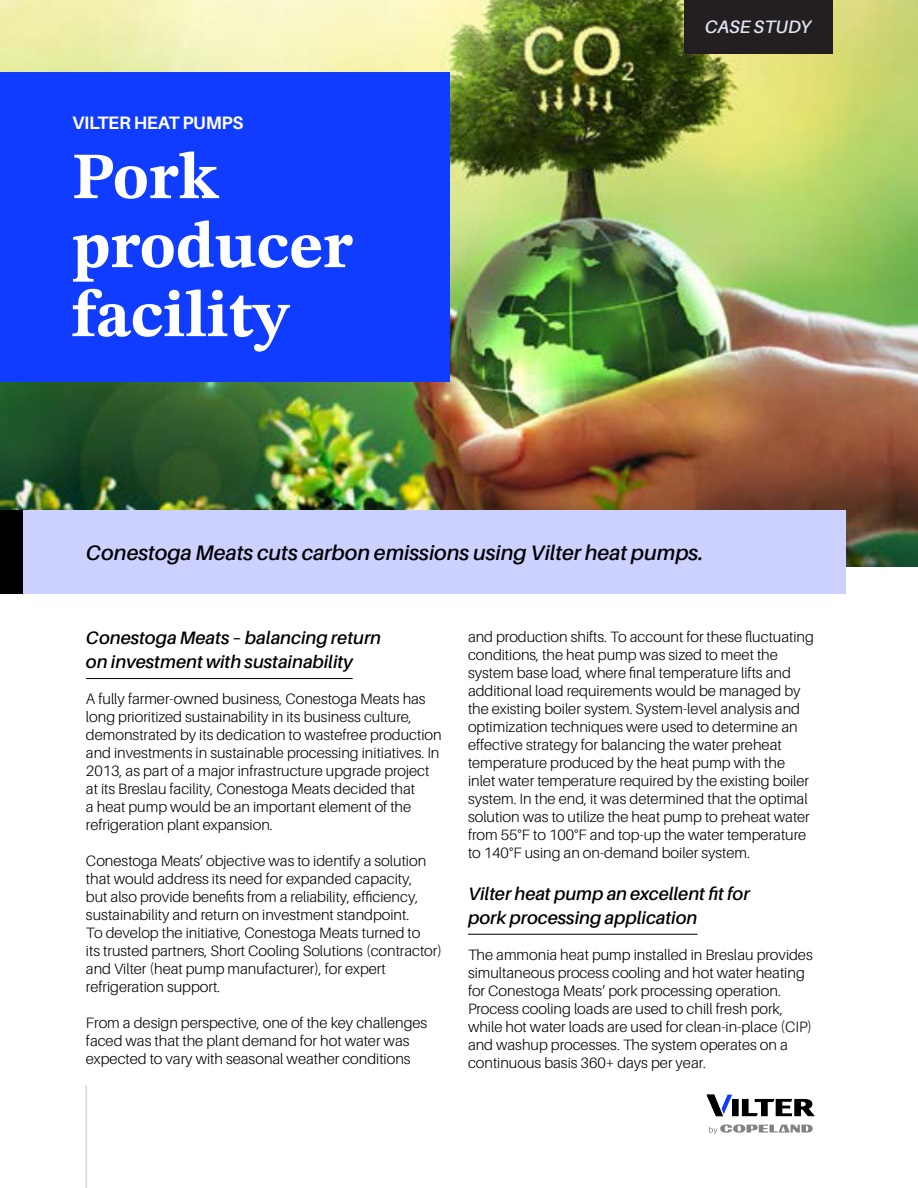
<style>
.page{position:relative;width:918px;height:1188px;background:#fff}
.page>*{position:absolute;margin:0;border:0;box-sizing:border-box;transform-origin:0 0}
.Headline{font:66px/69px "STIX Two Text";color:#fff}
.Long_Form_Section_Header{font:italic 600 21px "Aileron";color:#000}
.Subhead_2{font:italic 600 18px/24px "Aileron";color:#000}
.Headline-2{font:700 18px "Aileron";letter-spacing:-.015em;color:#fff}
.Long_Form_Section_Header-2{font:italic 600 18px "Aileron";color:#e1e3f3}
.Body{font:300 15px/18px "Aileron";color:#000}
</style>
<div class="page">
<svg style="left:707px;top:1095px;width:108px;height:21px"></svg>
<svg style="left:709px;top:1124px;width:104px;height:10px"></svg>
<hr style="left:86px;top:1085px;width:1px;height:103px;background:#d9d9d9">
<img style="left:0;top:0;width:918px;height:567px">
<div style="left:0;top:510px;width:846px;height:84px;background:#ccd1ff"></div>
<div style="left:0;top:72px;width:450px;height:310px;background:#0f3cff"></div>
<hr style="left:86px;top:678px;width:267px;height:1px;background:#000">
<hr style="left:468px;top:934px;width:229px;height:1px;background:#000">
<div style="left:684px;top:0;width:148px;height:54px;background:#231f20"></div>
<div style="left:0;top:510px;width:22px;height:84px;background:#000"></div>
<p class="Headline-2" style="left:72px;top:113px;width:173px">VILTER HEAT PUMPS</p>
<p class="Headline" style="left:72px;top:141px;width:282px">Pork producer facility</p>
<p class="Long_Form_Section_Header-2" style="left:705px;top:17px;width:108px">CASE STUDY</p>
<p class="Long_Form_Section_Header" style="left:86px;top:541px;width:619px">Conestoga Meats cuts carbon emissions using Vilter heat pumps.</p>
<p class="Subhead_2" style="left:86px;top:626px;width:297px">Conestoga Meats – balancing return on investment with sustainability</p>
<p class="Body" style="left:86px;top:690px;width:357px">A fully farmer-owned business, Conestoga Meats has long prioritized sustainability in its business culture, demonstrated by its dedication to wastefree production and investments in sustainable processing initiatives. In 2013, as part of a major infrastructure upgrade project at its Breslau facility, Conestoga Meats decided that<br>a heat pump would be an important element of the refrigeration plant expansion.</p>
<p class="Body" style="left:86px;top:852px;width:358px">Conestoga Meats’ objective was to identify a solution that would address its need for expanded capacity,<br>but also provide benefits from a reliability, efficiency, sustainability and return on investment standpoint.<br>To develop the initiative, Conestoga Meats turned to<br>its trusted partners, Short Cooling Solutions (contractor) and Vilter (heat pump manufacturer), for expert refrigeration support.</p>
<p class="Body" style="left:86px;top:1014px;width:343px">From a design perspective, one of the key challenges faced was that the plant demand for hot water was expected to vary with seasonal weather conditions</p>
<p class="Body" style="left:468px;top:628px;width:347px">and production shifts. To account for these fluctuating conditions, the heat pump was sized to meet the system base load, where final temperature lifts and additional load requirements would be managed by the existing boiler system. System-level analysis and optimization techniques were used to determine an effective strategy for balancing the water preheat temperature produced by the heat pump with the inlet water temperature required by the existing boiler system. In the end, it was determined that the optimal solution was to utilize the heat pump to preheat water from 55°F to 100°F and top-up the water temperature to 140°F using an on-demand boiler system.</p>
<p class="Subhead_2" style="left:468px;top:881px;width:283px">Vilter heat pump an excellent fit for pork processing application</p>
<p class="Body" style="left:468px;top:946px;width:346px">The ammonia heat pump installed in Breslau provides simultaneous process cooling and hot water heating for Conestoga Meats’ pork processing operation.<br>Process cooling loads are used to chill fresh pork, while hot water loads are used for clean-in-place (CIP) and washup processes. The system operates on a continuous basis 360+ days per year.</p>
</div>
